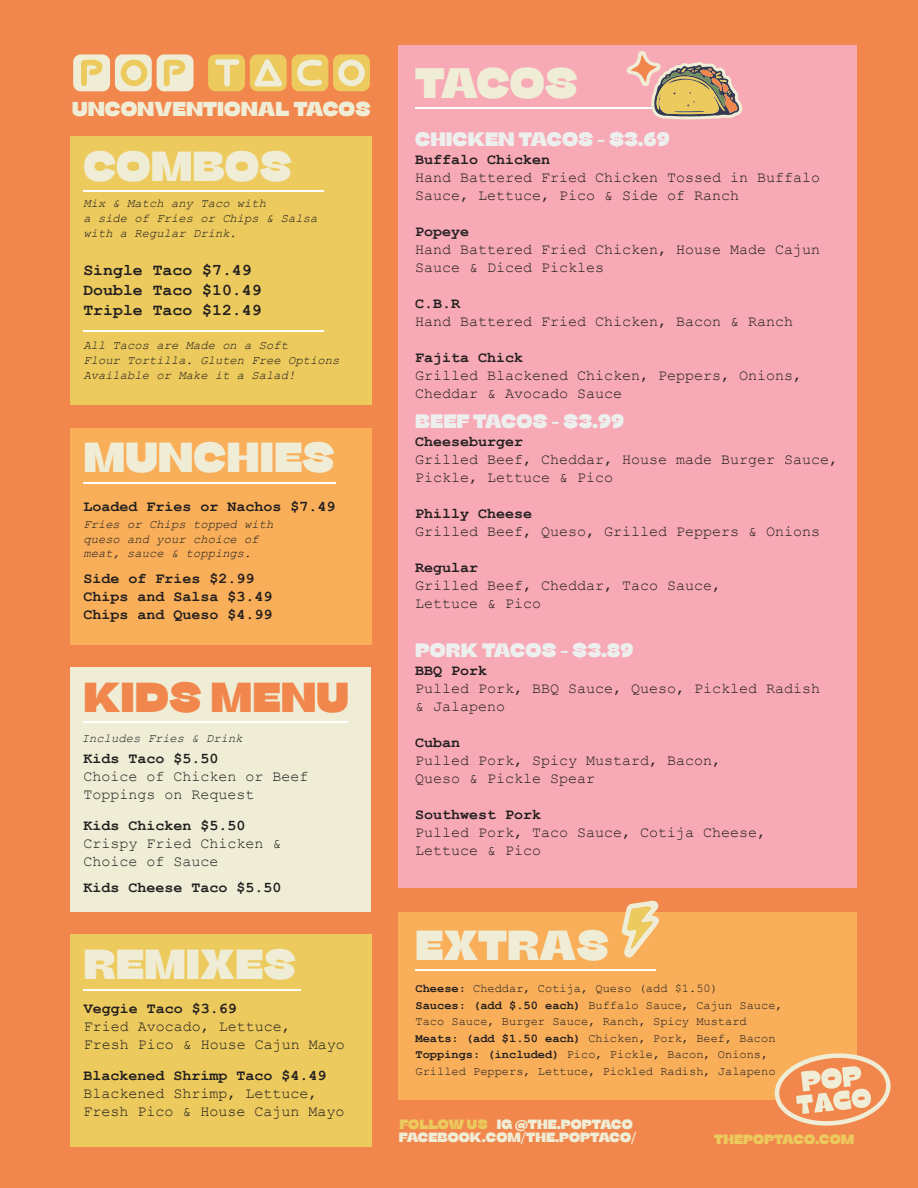
<style>
.page{position:relative;width:918px;height:1188px;background:#f1874d}
.page>*{position:absolute;margin:0;border:0;box-sizing:border-box;transform-origin:0 0}
.t1{font:42.6px "Stinger Variable";letter-spacing:-.02em;color:#f0edd6}
.t2{font:42px "Stinger Variable";color:#f0edd6}
.t3{font:42px "Stinger Variable";color:#f1874d}
.t4{font:20.25px "Stinger Variable";color:#f0edd6}
.t5{font:19.5px "Stinger Variable";color:#edefef}
.t6{font:700 16.5px/19.8px "Courier New";color:#231f20}
.t7{font:15px/18px "Courier New";color:#231f20}
.t8{font:700 15px "Courier New";color:#231f20}
.t9{font:700 15px/18px "Courier New";color:#211e1e}
.t10{font:13.5px "Stinger Variable";color:#f0edd6}
.t11{font:13.5px "Stinger Variable";color:#ecca5d}
.t12{font:italic 12.15px/14.5px "Courier New";color:#231f20}
.t13{font:12px/16.5px "Courier New";color:#231f20}
.s1{font-weight:700}
</style>
<div class="page">
<div style="left:73px;top:54px;width:37px;height:37px;background:#f0edd6;border-radius:7px"></div>
<div style="left:115px;top:54px;width:37px;height:37px;background:#f0edd6;border-radius:7px"></div>
<div style="left:157px;top:54px;width:37px;height:37px;background:#f0edd6;border-radius:7px"></div>
<div style="left:208px;top:54px;width:37px;height:37px;background:#ecca5d;border-radius:7px"></div>
<div style="left:250px;top:54px;width:37px;height:37px;background:#ecca5d;border-radius:7px"></div>
<div style="left:292px;top:54px;width:36px;height:37px;background:#ecca5d;border-radius:7px"></div>
<div style="left:333px;top:54px;width:37px;height:37px;background:#ecca5d;border-radius:7px"></div>
<svg style="left:338px;top:60px;width:27px;height:26px"></svg>
<svg style="left:215px;top:59px;width:24px;height:27px"></svg>
<svg style="left:254px;top:59px;width:28px;height:27px"></svg>
<svg style="left:297px;top:60px;width:25px;height:26px"></svg>
<svg style="left:81px;top:59px;width:22px;height:27px"></svg>
<svg style="left:164px;top:59px;width:21px;height:27px"></svg>
<svg style="left:121px;top:60px;width:26px;height:26px"></svg>
<div style="left:70px;top:137px;width:301px;height:268px;background:#ecca5d"></div>
<div style="left:398px;top:45px;width:458px;height:843px;background:#f7aab5"></div>
<hr style="left:83px;top:331px;width:241px;height:1px;background:#fff">
<div style="left:70px;top:428px;width:301px;height:217px;background:#f9af5a"></div>
<hr style="left:415px;top:108px;width:241px;height:1px;background:#fff">
<hr style="left:83px;top:190px;width:241px;height:2px;background:#fff">
<hr style="left:83px;top:482px;width:253px;height:1px;background:#fff">
<div style="left:398px;top:913px;width:459px;height:187px;background:#f9af5a"></div>
<hr style="left:415px;top:969px;width:241px;height:2px;background:#fff">
<div style="left:71px;top:667px;width:300px;height:245px;background:#f0edd6"></div>
<hr style="left:83px;top:721px;width:265px;height:2px;background:#fff">
<svg style="left:775px;top:1053px;width:116px;height:73px"></svg>
<svg style="left:621px;top:900px;width:39px;height:58px"></svg>
<div style="left:71px;top:934px;width:301px;height:213px;background:#ecca5d"></div>
<hr style="left:83px;top:989px;width:218px;height:2px;background:#fff">
<svg style="left:626px;top:51px;width:117px;height:69px"></svg>
<h3 class="t4" style="left:72px;top:95px;width:300px">UNCONVENTIONAL TACOS</h3>
<h2 class="t2" style="left:83px;top:138px;width:210px">COMBOS</h2>
<p class="t12" style="left:83px;top:196px;width:235px">Mix &amp; Match any Taco with<br>a side of Fries or Chips &amp; Salsa with a Regular Drink.</p>
<p class="t6" style="left:83px;top:260px;width:180px">Single Taco $7.49<br>Double Taco $10.49<br>Triple Taco $12.49</p>
<p class="t12" style="left:83px;top:338px;width:257px">All Tacos are Made on a Soft<br>Flour Tortilla. Gluten Free Options<br>Available or Make it a Salad!</p>
<h2 class="t2" style="left:83px;top:429px;width:253px">MUNCHIES</h2>
<p class="t9" style="left:83px;top:497px;width:254px">Loaded Fries or Nachos $7.49</p>
<p class="t12" style="left:83px;top:516px;width:192px">Fries or Chips topped with queso and your choice of meat, sauce &amp; toppings.</p>
<p class="t9" style="left:83px;top:569px;width:191px">Side of Fries $2.99<br>Chips and Salsa $3.49<br>Chips and Queso $4.99</p>
<h2 class="t3" style="left:83px;top:669px;width:267px">KIDS MENU</h2>
<p class="t12" style="left:82px;top:730px;width:162px">Includes Fries &amp; Drink</p>
<p class="t8" style="left:83px;top:749px;width:136px">Kids Taco $5.50</p>
<p class="t7" style="left:83px;top:767px;width:227px">Choice of Chicken or Beef<br>Toppings on Request</p>
<p class="t8" style="left:83px;top:816px;width:164px">Kids Chicken $5.50</p>
<p class="t7" style="left:83px;top:834px;width:200px">Crispy Fried Chicken &amp;<br>Choice of Sauce</p>
<p class="t8" style="left:83px;top:878px;width:200px">Kids Cheese Taco $5.50</p>
<h2 class="t2" style="left:83px;top:936px;width:214px">REMIXES</h2>
<p class="t8" style="left:84px;top:999px;width:155px">Veggie Taco $3.69</p>
<p class="t7" style="left:84px;top:1017px;width:263px">Fried Avocado, Lettuce,<br>Fresh Pico &amp; House Cajun Mayo</p>
<p class="t8" style="left:83px;top:1066px;width:245px">Blackened Shrimp Taco $4.49</p>
<p class="t7" style="left:83px;top:1084px;width:263px">Blackened Shrimp, Lettuce,<br>Fresh Pico &amp; House Cajun Mayo</p>
<h1 class="t1" style="left:415px;top:54px;width:164px">TACOS</h1>
<h3 class="t5" style="left:415px;top:126px;width:256px">CHICKEN TACOS - $3.69</h3>
<p class="t8" style="left:415px;top:150px;width:136px">Buffalo Chicken</p>
<p class="t7" style="left:415px;top:168px;width:407px">Hand Battered Fried Chicken Tossed in Buffalo<br>Sauce, Lettuce, Pico &amp; Side of Ranch</p>
<p class="t8" style="left:415px;top:222px;width:55px">Popeye</p>
<p class="t7" style="left:415px;top:240px;width:407px">Hand Battered Fried Chicken, House Made Cajun<br>Sauce &amp; Diced Pickles</p>
<p class="t8" style="left:415px;top:294px;width:46px">C.B.R</p>
<p class="t7" style="left:415px;top:312px;width:380px">Hand Battered Fried Chicken, Bacon &amp; Ranch</p>
<p class="t8" style="left:415px;top:348px;width:109px">Fajita Chick</p>
<p class="t7" style="left:415px;top:366px;width:389px">Grilled Blackened Chicken, Peppers, Onions,<br>Cheddar &amp; Avocado Sauce</p>
<h3 class="t5" style="left:415px;top:408px;width:210px">BEEF TACOS - $3.99</h3>
<p class="t8" style="left:415px;top:432px;width:109px">Cheeseburger</p>
<p class="t7" style="left:415px;top:449px;width:425px">Grilled Beef, Cheddar, House made Burger Sauce,<br>Pickle, Lettuce &amp; Pico</p>
<p class="t8" style="left:415px;top:504px;width:118px">Philly Cheese</p>
<p class="t7" style="left:415px;top:521px;width:407px">Grilled Beef, Queso, Grilled Peppers &amp; Onions</p>
<p class="t8" style="left:415px;top:558px;width:64px">Regular</p>
<p class="t7" style="left:415px;top:575px;width:308px">Grilled Beef, Cheddar, Taco Sauce,<br>Lettuce &amp; Pico</p>
<h3 class="t5" style="left:415px;top:637px;width:220px">PORK TACOS - $3.89</h3>
<p class="t8" style="left:415px;top:661px;width:73px">BBQ Pork</p>
<p class="t7" style="left:415px;top:679px;width:407px">Pulled Pork, BBQ Sauce, Queso, Pickled Radish &amp; Jalapeno</p>
<p class="t8" style="left:415px;top:733px;width:46px">Cuban</p>
<p class="t7" style="left:415px;top:751px;width:308px">Pulled Pork, Spicy Mustard, Bacon,<br>Queso &amp; Pickle Spear</p>
<p class="t8" style="left:415px;top:805px;width:127px">Southwest Pork</p>
<p class="t7" style="left:415px;top:823px;width:353px">Pulled Pork, Taco Sauce, Cotija Cheese,<br>Lettuce &amp; Pico</p>
<h2 class="t2" style="left:415px;top:917px;width:195px">EXTRAS</h2>
<p class="t13" style="left:416px;top:980px;width:369px"><span class="s1">Cheese:</span> Cheddar, Cotija, Queso (add $1.50)<br><span class="s1">Sauces: (add $.50 each)</span> Buffalo Sauce, Cajun Sauce, Taco Sauce, Burger Sauce, Ranch, Spicy Mustard <span class="s1">Meats: (add $1.50 each)</span> Chicken, Pork, Beef, Bacon <span class="s1">Toppings: (included)</span> Pico, Pickle, Bacon, Onions, Grilled Peppers, Lettuce, Pickled Radish, Jalapeno</p>
<p class="t11" style="left:399px;top:1115px;width:90px">FOLLOW US</p>
<p class="t10" style="left:399px;top:1129px;width:239px">FACEBOOK.COM/THE.POPTACO/</p>
<p class="t11" style="left:714px;top:1130px;width:142px">THEPOPTACO.COM</p>
<p class="t10" style="left:497px;top:1115px;width:138px">IG @THE.POPTACO</p>
</div>
